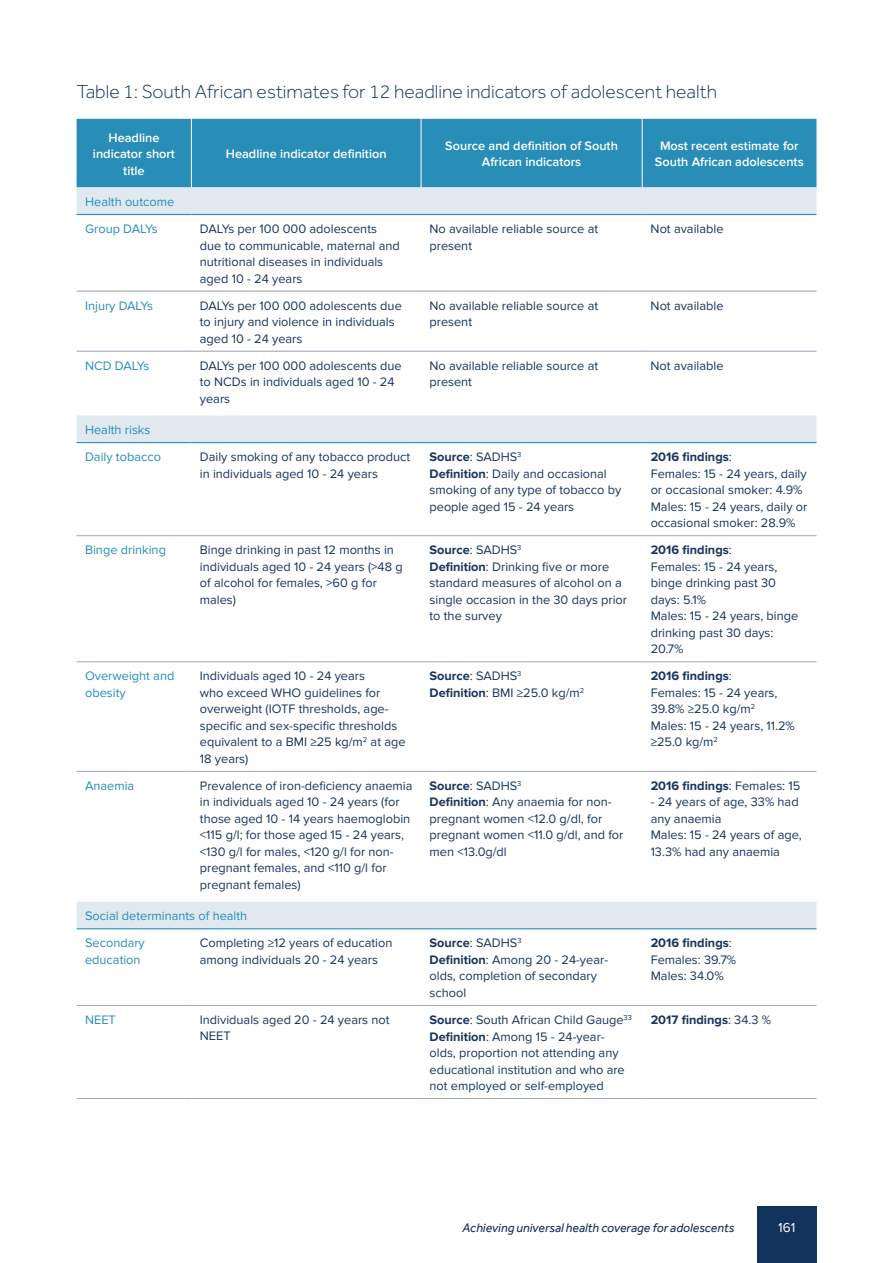
<style>
.page{position:relative;width:893px;height:1263px;background:#fff}
.page>*{position:absolute;margin:0;border:0;box-sizing:border-box;transform-origin:0 0}
.t1{font:300 19.5px "Effra";color:#12335c}
.t2{font:13.5px "Proxima Nova";color:#fff}
.t3{font:12.75px/16.5px "Proxima Nova";color:#17355d}
.t4{font:12.75px/27.2px "Proxima Nova";color:#288db7}
.t5{font:600 12.75px/16.5px "Proxima Nova";color:#fff;text-align:center}
.t6{font:italic 12.75px "Effra";color:#12335c}
.t7{font:700 12.75px "Proxima Nova";color:#17355d}
.t8{font:12.75px "Proxima Nova";letter-spacing:-.02em;color:#288db7}
.s1{font-weight:700}
.s2{font-weight:400}
</style>
<div class="page">
<div style="left:757px;top:1206px;width:59px;height:57px;background:#12335c"></div>
<div style="left:77px;top:119px;width:739px;height:68px;background:#288db7"></div>
<svg style="left:77px;top:187px;width:739px;height:741px"></svg>
<hr style="left:191px;top:119px;width:1px;height:68px;background:#fff">
<hr style="left:421px;top:119px;width:1px;height:68px;background:#fff">
<hr style="left:642px;top:119px;width:1px;height:68px;background:#fff">
<hr style="left:77px;top:535px;width:114px;height:1px;background:#a5a6b9">
<hr style="left:191px;top:535px;width:230px;height:1px;background:#a5a6b9">
<hr style="left:421px;top:535px;width:221px;height:1px;background:#a5a6b9">
<hr style="left:642px;top:535px;width:174px;height:1px;background:#a5a6b9">
<hr style="left:77px;top:661px;width:114px;height:1px;background:#a5a6b9">
<hr style="left:191px;top:661px;width:230px;height:1px;background:#a5a6b9">
<hr style="left:421px;top:661px;width:221px;height:1px;background:#a5a6b9">
<hr style="left:642px;top:661px;width:174px;height:1px;background:#a5a6b9">
<hr style="left:77px;top:771px;width:114px;height:1px;background:#a5a6b9">
<hr style="left:191px;top:771px;width:230px;height:1px;background:#a5a6b9">
<hr style="left:421px;top:771px;width:221px;height:1px;background:#a5a6b9">
<hr style="left:642px;top:771px;width:174px;height:1px;background:#a5a6b9">
<hr style="left:77px;top:1005px;width:114px;height:1px;background:#a5a6b9">
<hr style="left:191px;top:1005px;width:230px;height:1px;background:#a5a6b9">
<hr style="left:421px;top:1005px;width:221px;height:1px;background:#a5a6b9">
<hr style="left:642px;top:1005px;width:174px;height:1px;background:#a5a6b9">
<hr style="left:77px;top:1098px;width:114px;height:1px;background:#a5a6b9">
<hr style="left:191px;top:1098px;width:230px;height:1px;background:#a5a6b9">
<hr style="left:421px;top:1098px;width:221px;height:1px;background:#a5a6b9">
<hr style="left:642px;top:1098px;width:174px;height:1px;background:#a5a6b9">
<hr style="left:77px;top:214px;width:114px;height:1px;background:#288db7">
<hr style="left:191px;top:214px;width:230px;height:1px;background:#288db7">
<hr style="left:421px;top:214px;width:221px;height:1px;background:#288db7">
<hr style="left:642px;top:214px;width:174px;height:1px;background:#288db7">
<hr style="left:77px;top:442px;width:114px;height:1px;background:#288db7">
<hr style="left:191px;top:442px;width:230px;height:1px;background:#288db7">
<hr style="left:421px;top:442px;width:221px;height:1px;background:#288db7">
<hr style="left:642px;top:442px;width:174px;height:1px;background:#288db7">
<hr style="left:77px;top:928px;width:114px;height:1px;background:#288db7">
<hr style="left:191px;top:928px;width:230px;height:1px;background:#288db7">
<hr style="left:421px;top:928px;width:221px;height:1px;background:#288db7">
<hr style="left:642px;top:928px;width:174px;height:1px;background:#288db7">
<hr style="left:77px;top:291px;width:114px;height:1px;background:#a5a6b9">
<hr style="left:191px;top:291px;width:230px;height:1px;background:#a5a6b9">
<hr style="left:421px;top:291px;width:221px;height:1px;background:#a5a6b9">
<hr style="left:642px;top:291px;width:174px;height:1px;background:#a5a6b9">
<hr style="left:77px;top:351px;width:114px;height:1px;background:#a5a6b9">
<hr style="left:191px;top:351px;width:230px;height:1px;background:#a5a6b9">
<hr style="left:421px;top:351px;width:221px;height:1px;background:#a5a6b9">
<hr style="left:642px;top:351px;width:174px;height:1px;background:#a5a6b9">
<h1 class="t1" style="left:77px;top:81px;width:642px">Table 1: South African estimates for 12 headline indicators of adolescent health</h1>
<p class="t5" style="left:93px;top:129px;width:84px">Headline indicator short title</p>
<p class="t5" style="left:226px;top:146px;width:162px">Headline indicator definition</p>
<p class="t5" style="left:445px;top:138px;width:174px">Source and definition of South<br>African indicators</p>
<p class="t5" style="left:655px;top:138px;width:150px">Most recent estimate for<br>South African adolescents</p>
<p class="t4" style="left:85px;top:188px;width:91px">Health outcome<br>Group DALYs</p>
<p class="t3" style="left:200px;top:221px;width:201px">DALYs per 100 000 adolescents due to communicable, maternal and nutritional diseases in individuals aged 10 - 24 years</p>
<p class="t3" style="left:430px;top:221px;width:170px">No available reliable source at present</p>
<p class="t3" style="left:651px;top:221px;width:74px">Not available</p>
<p class="t4" style="left:85px;top:292px;width:70px">Injury DALYs</p>
<p class="t3" style="left:200px;top:297px;width:203px">DALYs per 100 000 adolescents due to injury and violence in individuals aged 10 - 24 years</p>
<p class="t3" style="left:429px;top:297px;width:170px">No available reliable source at present</p>
<p class="t3" style="left:651px;top:297px;width:74px">Not available</p>
<p class="t8" style="left:85px;top:358px;width:66px">NCD DALYs</p>
<p class="t3" style="left:200px;top:357px;width:203px">DALYs per 100 000 adolescents due to NCDs in individuals aged 10 - 24 years</p>
<p class="t3" style="left:429px;top:357px;width:170px">No available reliable source at present</p>
<p class="t3" style="left:651px;top:357px;width:74px">Not available</p>
<p class="t4" style="left:85px;top:416px;width:77px">Health risks<br>Daily tobacco</p>
<p class="t3" style="left:200px;top:449px;width:212px">Daily smoking of any tobacco product in individuals aged 10 - 24 years</p>
<p class="t3" style="left:429px;top:449px;width:193px"><span class="s1">Source</span>: SADHS<sup>3<br></sup><span class="s1">Definition</span>: Daily and occasional smoking of any type of tobacco by people aged 15 - 24 years</p>
<p class="t3" style="left:651px;top:449px;width:158px"><span class="s1">2016 findings</span>:<br>Females: 15 - 24 years, daily or occasional smoker: 4.9%<br>Males: 15 - 24 years, daily or occasional smoker: 28.9%</p>
<p class="t4" style="left:85px;top:537px;width:82px">Binge drinking</p>
<p class="t3" style="left:200px;top:542px;width:204px">Binge drinking in past 12 months in individuals aged 10 - 24 years (&gt;48 g of alcohol for females, &gt;60 g for males)</p>
<p class="t3" style="left:429px;top:542px;width:199px"><span class="s1">Source</span>: SADHS<sup>3<br></sup><span class="s1">Definition</span>: Drinking five or more standard measures of alcohol on a single occasion in the 30 days prior to the survey</p>
<p class="t3" style="left:651px;top:542px;width:149px"><span class="s1">2016 findings</span>:<br>Females: 15 - 24 years, binge drinking past 30 days: 5.1%<br>Males: 15 - 24 years, binge drinking past 30 days:<br>20.7%</p>
<p class="t4" style="left:85px;top:668px;width:91px;line-height:16.5px">Overweight and obesity</p>
<p class="t3" style="left:200px;top:668px;width:207px">Individuals aged 10 - 24 years<br>who exceed WHO guidelines for overweight (IOTF thresholds, age&shy;specific and sex-specific thresholds equivalent to a BMI ≥25 kg/m<sup>2</sup> at age<br>18 years)</p>
<p class="t3" style="left:430px;top:668px;width:156px"><span class="s1">Source</span>: SADHS<sup>3<br></sup><span class="s1">Definition</span>: BMI ≥25.0 kg/m<sup>2</sup></p>
<p class="t3" style="left:651px;top:668px;width:146px"><span class="s1">2016 findings</span>:<br>Females: 15 - 24 years,<br>39.8% ≥25.0 kg/m<sup>2<br></sup>Males: 15 - 24 years, 11.2% ≥25.0 kg/m<sup>2</sup></p>
<p class="t4" style="left:85px;top:772px;width:51px">Anaemia</p>
<p class="t3" style="left:200px;top:778px;width:214px">Prevalence of iron-deficiency anaemia in individuals aged 10 - 24 years (for those aged 10 - 14 years haemoglobin &lt;115 g/l; for those aged 15 - 24 years, &lt;130 g/l for males, &lt;120 g/l for non&shy;pregnant females, and &lt;110 g/l for pregnant females)</p>
<p class="t3" style="left:430px;top:778px;width:195px"><span class="s1">Source</span>: SADHS<sup>3<br></sup><span class="s1">Definition</span>: Any anaemia for non&shy;pregnant women &lt;12.0 g/dl, for pregnant women &lt;11.0 g/dl, and for men &lt;13.0g/dl</p>
<p class="t7" style="left:651px;top:778px;width:151px">2016 findings<span class="s2">: Females: 15</span></p>
<p class="t3" style="left:651px;top:794px;width:153px">- 24 years of age, 33% had any anaemia<br>Males: 15 - 24 years of age,<br>13.3% had any anaemia</p>
<p class="t4" style="left:85px;top:903px;width:164px">Social determinants of health<br>Secondary</p>
<p class="t4" style="left:85px;top:946px;width:57px">education</p>
<p class="t3" style="left:200px;top:935px;width:194px">Completing ≥12 years of education among individuals 20 - 24 years</p>
<p class="t3" style="left:429px;top:935px;width:180px"><span class="s1">Source</span>: SADHS<sup>3<br></sup><span class="s1">Definition</span>: Among 20 - 24-year&shy;olds, completion of secondary school</p>
<p class="t3" style="left:651px;top:935px;width:87px"><span class="s1">2016 findings</span>:<br>Females: 39.7%<br>Males: 34.0%</p>
<p class="t4" style="left:85px;top:1006px;width:32px">NEET</p>
<p class="t3" style="left:200px;top:1012px;width:191px">Individuals aged 20 - 24 years not<br>NEET</p>
<p class="t3" style="left:429px;top:1012px;width:204px"><span class="s1">Source</span>: South African Child Gauge<sup>33<br></sup><span class="s1">Definition</span>: Among 15 - 24-year&shy;olds, proportion not attending any educational institution and who are not employed or self-employed</p>
<p class="t7" style="left:651px;top:1012px;width:122px">2017 findings<span class="s2">: 34.3 %</span></p>
<p class="t6" style="left:462px;top:1220px;width:273px">Achieving universal health coverage for adolescents</p>
<p class="t2" style="left:778px;top:1220px;width:19px">161</p>
</div>
